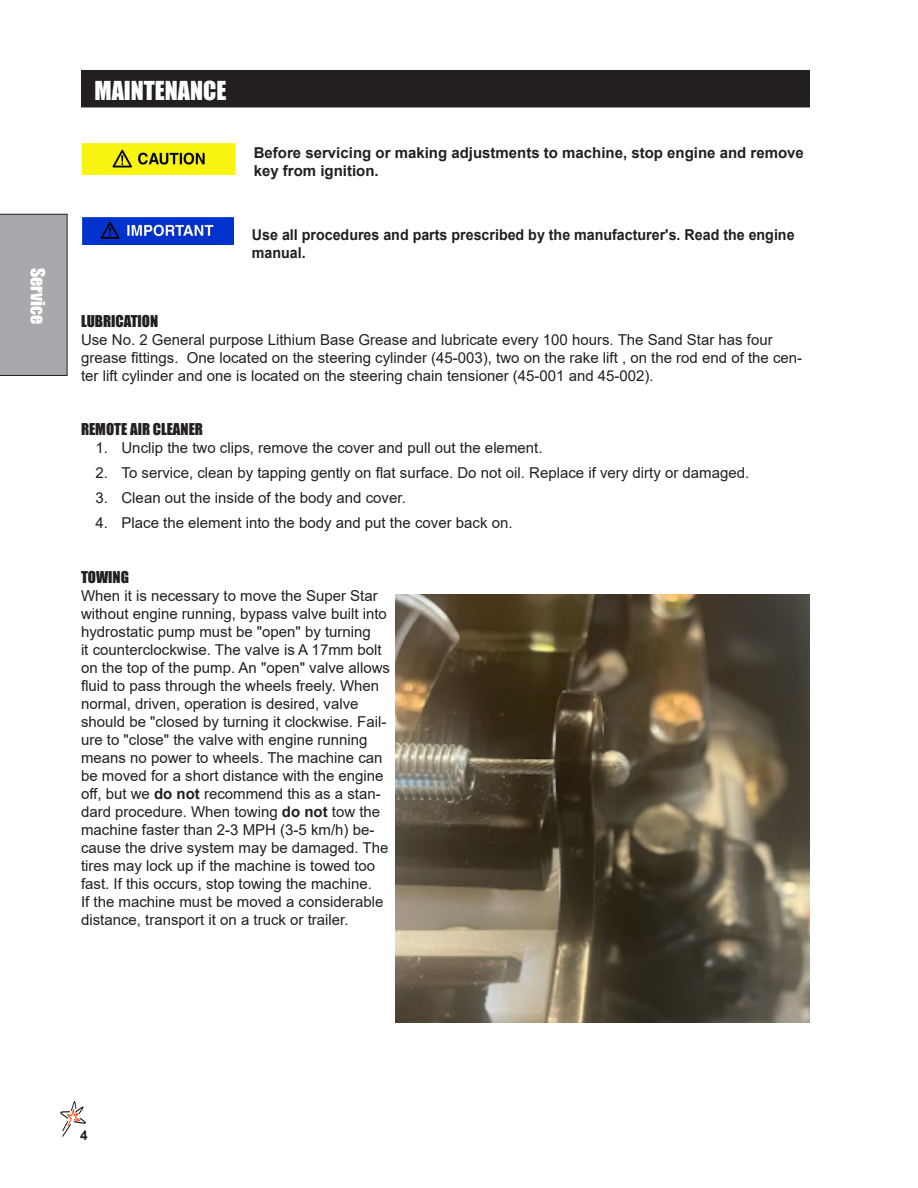
<style>
.page{position:relative;width:918px;height:1188px;background:#fff}
.page>*{position:absolute;margin:0;border:0;box-sizing:border-box;transform-origin:0 0}
.Header_Left{font:24px "Impact";color:#fff}
.t1{font:18px "Impact";color:#fff}
.Body_text{font:15px/18px "Arial";color:#231f20}
._1__2__3{font:15px "Arial";color:#231f20}
.Warning_Danger_Caution{font:700 15px/18px "Arial";color:#231f20}
.Warning_Danger_Caution-2{font:700 15px/18px "Arial";color:#231f20;scale:.95 1}
.Subhead_1{font:15px "Impact";color:#231f20}
.t2{font:700 13.5px "Arial";color:#231f20}
.s1{font-weight:700}
</style>
<div class="page">
<img style="left:60px;top:1101px;width:26px;height:36px">
<div style="left:78px;top:1130px;width:27px;height:7px;background:#fff"></div>
<div style="left:0;top:214px;width:68px;height:162px;background:#a8a9ad"></div>
<div style="left:81px;top:70px;width:729px;height:30px;background:#231f20"></div>
<div style="left:81px;top:100px;width:729px;height:7px;background:#231f20"></div>
<img style="left:81px;top:143px;width:155px;height:31px">
<img style="left:82px;top:217px;width:152px;height:28px">
<img style="left:395px;top:594px;width:415px;height:429px">
<p class="t1" style="left:52px;top:268px;width:58px;rotate:90deg">Service</p>
<p class="Header_Left" style="left:94px;top:72px;width:133px">MAINTENANCE</p>
<p class="Warning_Danger_Caution" style="left:254px;top:144px;width:552px">Before servicing or making adjustments to machine, stop engine and remove key from ignition.</p>
<p class="Warning_Danger_Caution-2" style="left:252px;top:226px;width:573px">Use all procedures and parts prescribed by the manufacturer's. Read the engine manual.</p>
<p class="Subhead_1" style="left:81px;top:309px;width:79px">LUBRICATION</p>
<p class="Body_text" style="left:81px;top:330px;width:723px">Use No. 2 General purpose Lithium Base Grease and lubricate every 100 hours. The Sand Star has four grease fittings. One located on the steering cylinder (45-003), two on the rake lift , on the rod end of the cen&shy;ter lift cylinder and one is located on the steering chain tensioner (45-001 and 45-002).</p>
<p class="Subhead_1" style="left:81px;top:417px;width:124px">REMOTE AIR CLEANER</p>
<p class="_1__2__3" style="left:95px;top:437px;width:446px">1. Unclip the two clips, remove the cover and pull out the element.</p>
<p class="_1__2__3" style="left:95px;top:462px;width:655px">2. To service, clean by tapping gently on flat surface. Do not oil. Replace if very dirty or damaged.</p>
<p class="_1__2__3" style="left:95px;top:487px;width:309px">3. Clean out the inside of the body and cover.</p>
<p class="_1__2__3" style="left:95px;top:512px;width:416px">4. Place the element into the body and put the cover back on.</p>
<p class="Subhead_1" style="left:81px;top:566px;width:50px">TOWING</p>
<p class="Body_text" style="left:81px;top:587px;width:311px">When it is necessary to move the Super Star without engine running, bypass valve built into hydrostatic pump must be "open" by turning<br>it counterclockwise. The valve is A 17mm bolt on the top of the pump. An "open" valve allows fluid to pass through the wheels freely. When normal, driven, operation is desired, valve should be "closed by turning it clockwise. Fail&shy;ure to "close" the valve with engine running means no power to wheels. The machine can be moved for a short distance with the engine off, but we <span class="s1">do not</span> recommend this as a stan&shy;dard procedure. When towing <span class="s1">do not</span> tow the machine faster than 2-3 MPH (3-5 km/h) be&shy;cause the drive system may be damaged. The tires may lock up if the machine is towed too fast. If this occurs, stop towing the machine.<br>If the machine must be moved a considerable distance, transport it on a truck or trailer.</p>
<p class="t2" style="left:80px;top:1125px;width:9px">4</p>
</div>
